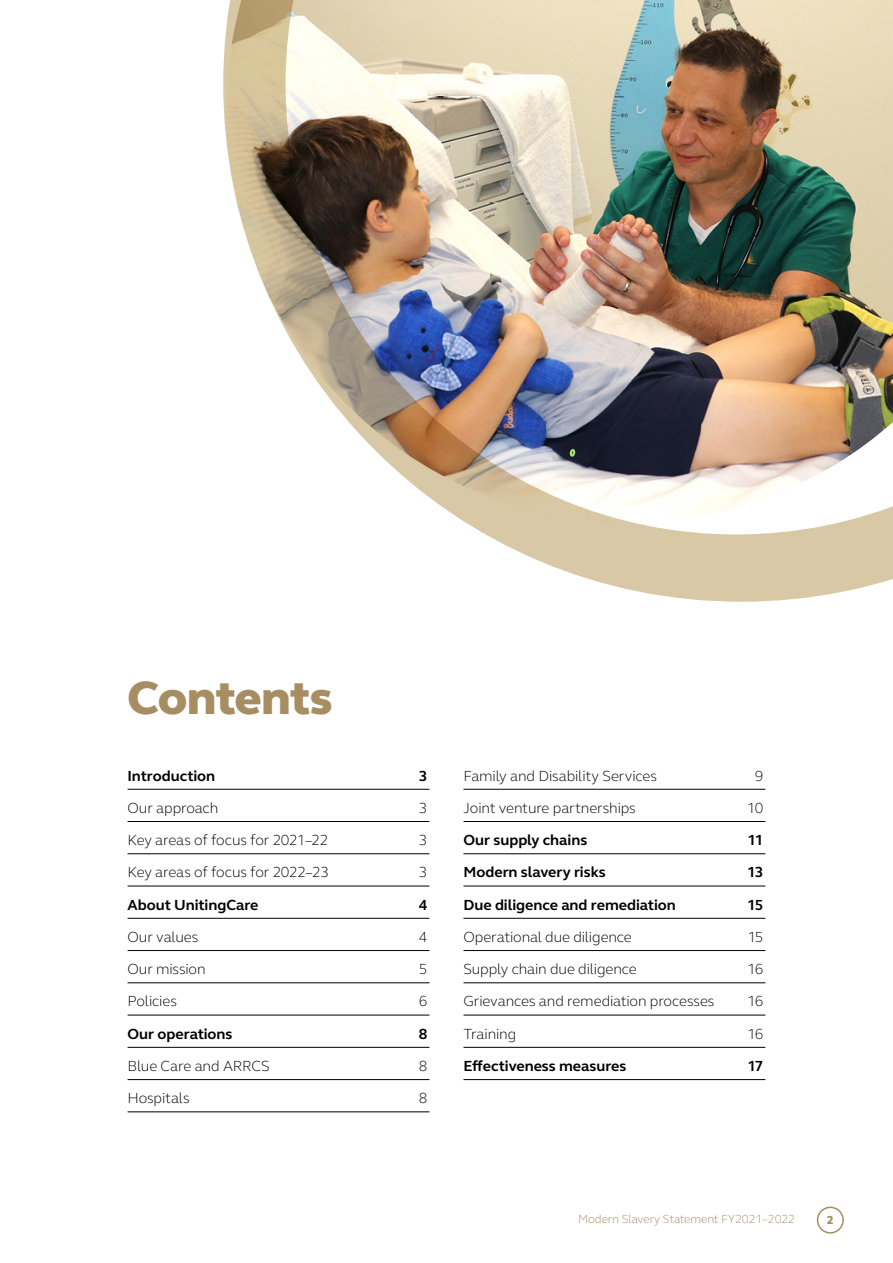
<style>
.page{position:relative;width:893px;height:1263px;background:#fff}
.page>*{position:absolute;margin:0;border:0;box-sizing:border-box;transform-origin:0 0}
.t1{font:800 48px "FS Elliot";letter-spacing:-.02em;color:#a78d62}
.t2{font:300 15px "FS Elliot";letter-spacing:-.01em;color:#000}
.t3{font:700 15px "FS Elliot";letter-spacing:-.005em;color:#000}
.t4{font:300 12px "FS Elliot";letter-spacing:-.01em;color:#a78d62}
.t5{font:800 12px "FS Elliot";color:#a78d62}
</style>
<div class="page">
<img style="left:223px;top:0;width:670px;height:602px">
<hr style="left:128px;top:789px;width:301px;height:1px;background:#000">
<hr style="left:128px;top:821px;width:301px;height:1px;background:#000">
<hr style="left:128px;top:853px;width:301px;height:1px;background:#000">
<hr style="left:128px;top:886px;width:301px;height:1px;background:#000">
<hr style="left:128px;top:918px;width:301px;height:1px;background:#000">
<hr style="left:128px;top:950px;width:301px;height:1px;background:#000">
<hr style="left:128px;top:982px;width:301px;height:1px;background:#000">
<hr style="left:128px;top:1015px;width:301px;height:1px;background:#000">
<hr style="left:128px;top:1047px;width:301px;height:1px;background:#000">
<hr style="left:128px;top:1079px;width:301px;height:1px;background:#000">
<hr style="left:128px;top:1111px;width:301px;height:1px;background:#000">
<hr style="left:463px;top:789px;width:302px;height:1px;background:#000">
<hr style="left:463px;top:821px;width:302px;height:1px;background:#000">
<hr style="left:463px;top:853px;width:302px;height:1px;background:#000">
<hr style="left:463px;top:886px;width:302px;height:1px;background:#000">
<hr style="left:463px;top:918px;width:302px;height:1px;background:#000">
<hr style="left:463px;top:950px;width:302px;height:1px;background:#000">
<hr style="left:463px;top:982px;width:302px;height:1px;background:#000">
<hr style="left:463px;top:1015px;width:302px;height:1px;background:#000">
<hr style="left:463px;top:1047px;width:302px;height:1px;background:#000">
<hr style="left:463px;top:1079px;width:302px;height:1px;background:#000">
<div style="left:817px;top:1206px;width:27px;height:27px;border:2px solid #a78d62;border-radius:50%"></div>
<h1 class="t1" style="left:128px;top:666px;width:207px">Contents</h1>
<p class="t3" style="left:128px;top:765px;width:89px">Introduction</p>
<p class="t3" style="left:419px;top:765px;width:10px">3</p>
<p class="t2" style="left:128px;top:798px;width:92px">Our approach</p>
<p class="t2" style="left:419px;top:798px;width:10px">3</p>
<p class="t2" style="left:128px;top:830px;width:202px">Key areas of focus for 2021–22</p>
<p class="t2" style="left:419px;top:830px;width:10px">3</p>
<p class="t2" style="left:128px;top:862px;width:203px">Key areas of focus for 2022–23</p>
<p class="t2" style="left:419px;top:862px;width:10px">3</p>
<p class="t3" style="left:128px;top:894px;width:132px">About UnitingCare</p>
<p class="t3" style="left:419px;top:894px;width:10px">4</p>
<p class="t2" style="left:128px;top:927px;width:72px">Our values</p>
<p class="t2" style="left:419px;top:927px;width:10px">4</p>
<p class="t2" style="left:128px;top:959px;width:80px">Our mission</p>
<p class="t2" style="left:419px;top:959px;width:10px">5</p>
<p class="t2" style="left:128px;top:991px;width:51px">Policies</p>
<p class="t2" style="left:419px;top:991px;width:10px">6</p>
<p class="t3" style="left:128px;top:1023px;width:106px">Our operations</p>
<p class="t3" style="left:419px;top:1023px;width:10px">8</p>
<p class="t2" style="left:128px;top:1056px;width:144px">Blue Care and ARRCS</p>
<p class="t2" style="left:419px;top:1056px;width:10px">8</p>
<p class="t2" style="left:128px;top:1088px;width:64px">Hospitals</p>
<p class="t2" style="left:419px;top:1088px;width:10px">8</p>
<p class="t2" style="left:463px;top:765px;width:195px">Family and Disability Services</p>
<p class="t2" style="left:755px;top:765px;width:10px">9</p>
<p class="t2" style="left:463px;top:798px;width:174px">Joint venture partnerships</p>
<p class="t2" style="left:747px;top:798px;width:18px">10</p>
<p class="t3" style="left:463px;top:830px;width:125px">Our supply chains</p>
<p class="t3" style="left:747px;top:830px;width:18px">11</p>
<p class="t3" style="left:463px;top:862px;width:144px">Modern slavery risks</p>
<p class="t3" style="left:747px;top:862px;width:18px">13</p>
<p class="t3" style="left:463px;top:894px;width:214px">Due diligence and remediation</p>
<p class="t3" style="left:747px;top:894px;width:18px">15</p>
<p class="t2" style="left:463px;top:927px;width:170px">Operational due diligence</p>
<p class="t2" style="left:747px;top:927px;width:18px">15</p>
<p class="t2" style="left:463px;top:959px;width:175px">Supply chain due diligence</p>
<p class="t2" style="left:747px;top:959px;width:18px">16</p>
<p class="t2" style="left:463px;top:991px;width:253px">Grievances and remediation processes</p>
<p class="t2" style="left:747px;top:991px;width:18px">16</p>
<p class="t2" style="left:463px;top:1023px;width:54px">Training</p>
<p class="t2" style="left:747px;top:1023px;width:18px">16</p>
<p class="t3" style="left:463px;top:1056px;width:164px">Effectiveness measures</p>
<p class="t3" style="left:747px;top:1056px;width:18px">17</p>
<p class="t4" style="left:578px;top:1211px;width:219px">Modern Slavery Statement FY2021–2022</p>
<p class="t5" style="left:827px;top:1212px;width:8px">2</p>
</div>
